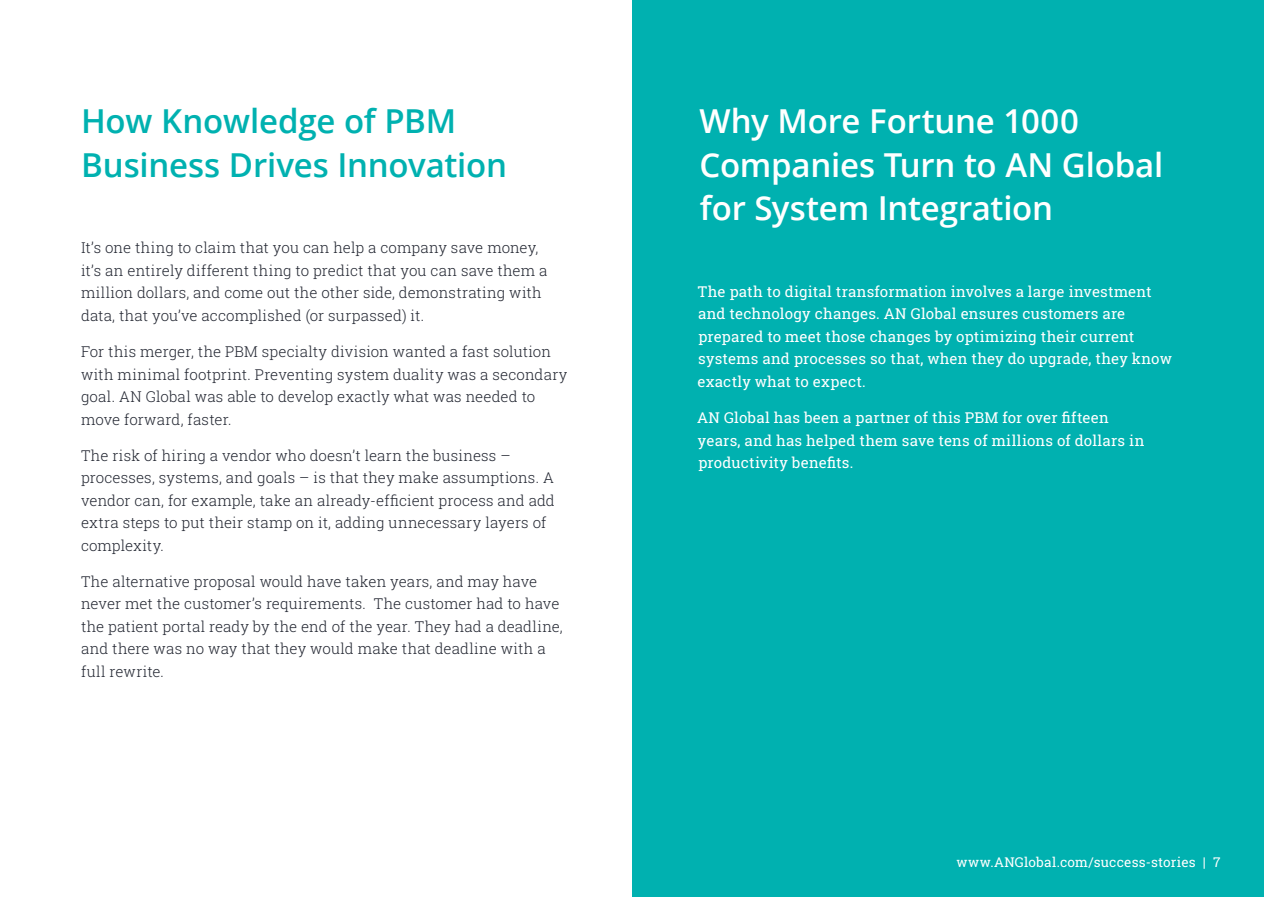
<style>
.page{position:relative;width:1264px;height:897px;background:#fff}
.page>*{position:absolute;margin:0;border:0;box-sizing:border-box;transform-origin:0 0}
.t1{font:600 33px/43.5px "Open Sans";letter-spacing:-.005em;color:#fff}
.t2{font:600 33px/43.5px "Open Sans";letter-spacing:-.005em;color:#00b1b0}
.t3{font:300 15px/22.5px "Roboto Slab";letter-spacing:.01em;color:#212530}
.t4{font:15px/22.5px "Roboto Slab";letter-spacing:.015em;color:#fff}
.t5{font:13.5px "Roboto Slab";letter-spacing:.015em;color:#fff}
</style>
<div class="page">
<div style="left:632px;top:0;width:632px;height:896px;background:#00b1b0"></div>
<h1 class="t2" style="left:81px;top:99px;width:428px">How Knowledge of PBM<br>Business Drives Innovation</h1>
<p class="t3" style="left:81px;top:236px;width:468px">It’s one thing to claim that you can help a company save money, it’s an entirely different thing to predict that you can save them a million dollars, and come out the other side, demonstrating with data, that you’ve accomplished (or surpassed) it.</p>
<p class="t3" style="left:81px;top:340px;width:488px">For this merger, the PBM specialty division wanted a fast solution with minimal footprint. Preventing system duality was a secondary goal. AN Global was able to develop exactly what was needed to move forward, faster.</p>
<p class="t3" style="left:81px;top:443px;width:475px">The risk of hiring a vendor who doesn’t learn the business – processes, systems, and goals – is that they make assumptions. A vendor can, for example, take an already-efficient process and add extra steps to put their stamp on it, adding unnecessary layers of complexity.</p>
<p class="t3" style="left:81px;top:569px;width:483px">The alternative proposal would have taken years, and may have never met the customer’s requirements. The customer had to have the patient portal ready by the end of the year. They had a deadline, and there was no way that they would make that deadline with a full rewrite.</p>
<h1 class="t1" style="left:699px;top:99px;width:465px">Why More Fortune 1000<br>Companies Turn to AN Global for System Integration</h1>
<p class="t4" style="left:697px;top:280px;width:476px">The path to digital transformation involves a large investment and technology changes. AN Global ensures customers are prepared to meet those changes by optimizing their current systems and processes so that, when they do upgrade, they know exactly what to expect.</p>
<p class="t4" style="left:697px;top:406px;width:449px">AN Global has been a partner of this PBM for over fifteen years, and has helped them save tens of millions of dollars in productivity benefits.</p>
<p class="t5" style="left:956px;top:853px;width:266px">www.ANGlobal.com/success-stories | 7</p>
</div>
